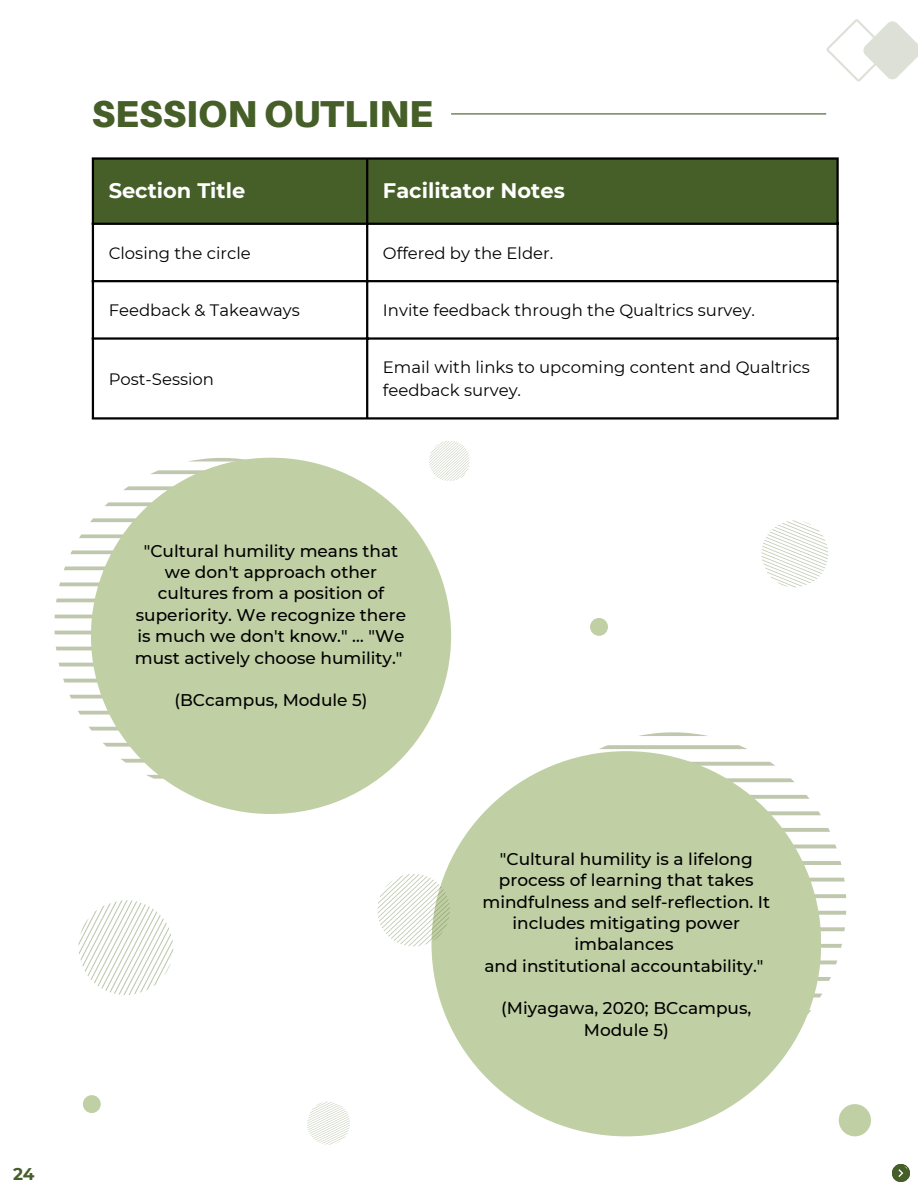
<style>
.page{position:relative;width:918px;height:1188px;background:#fff}
.page>*{position:absolute;margin:0;border:0;box-sizing:border-box;transform-origin:0 0}
.t1{font:900 37.5px "Aileron";color:#465e28}
.t2{font:700 21px "Montserrat";color:#fff}
.t3{font:500 16.95px/21.3px "Montserrat";color:#000;text-align:center}
.t4{font:700 16.95px "Montserrat";color:#465e28}
.t5{font:16.5px/22.5px "Montserrat";color:#000}
</style>
<div class="page">
<svg style="left:826px;top:19px;width:92px;height:63px"></svg>
<div style="left:94px;top:160px;width:742px;height:63px;background:#465e28"></div>
<hr style="left:92px;top:160px;width:2px;height:257px;background:#000">
<hr style="left:366px;top:160px;width:2px;height:257px;background:#000">
<hr style="left:836px;top:160px;width:3px;height:257px;background:#000">
<hr style="left:92px;top:157px;width:747px;height:3px;background:#000">
<hr style="left:92px;top:223px;width:747px;height:2px;background:#000">
<hr style="left:92px;top:280px;width:747px;height:2px;background:#000">
<hr style="left:92px;top:337px;width:747px;height:3px;background:#000">
<hr style="left:92px;top:417px;width:747px;height:3px;background:#000">
<hr style="left:451px;top:113px;width:375px;height:1px;background:#465e28">
<svg style="left:54px;top:388px;width:405px;height:426px"></svg>
<svg style="left:428px;top:661px;width:443px;height:476px"></svg>
<div style="left:91px;top:458px;width:360px;height:356px;background:#c1cfa5;border-radius:50%"></div>
<div style="left:431px;top:751px;width:390px;height:385px;background:#c1cfa5;border-radius:50%"></div>
<svg style="left:377px;top:873px;width:73px;height:75px"></svg>
<svg style="left:428px;top:440px;width:42px;height:42px"></svg>
<svg style="left:761px;top:520px;width:68px;height:68px"></svg>
<svg style="left:78px;top:900px;width:96px;height:95px"></svg>
<svg style="left:307px;top:1101px;width:43px;height:44px"></svg>
<div style="left:590px;top:618px;width:18px;height:18px;background:#c1cfa5;border-radius:50%"></div>
<div style="left:839px;top:1104px;width:32px;height:32px;background:#c1cfa5;border-radius:50%"></div>
<div style="left:83px;top:1095px;width:18px;height:18px;background:#c1cfa5;border-radius:50%"></div>
<div style="left:892px;top:1164px;width:18px;height:18px;background:#465e28;border-radius:50%"></div>
<svg style="left:895px;top:1164px;width:15px;height:15px"></svg>
<p class="t4" style="left:13px;top:1164px;width:23px">24</p>
<h1 class="t1" style="left:92px;top:91px;width:343px">SESSION OUTLINE</h1>
<p class="t2" style="left:109px;top:178px;width:138px">Section Title</p>
<p class="t2" style="left:383px;top:178px;width:183px">Facilitator Notes</p>
<p class="t5" style="left:109px;top:241px;width:144px">Closing the circle</p>
<p class="t5" style="left:383px;top:241px;width:172px">Offered by the Elder.</p>
<p class="t5" style="left:109px;top:299px;width:193px">Feedback &amp; Takeaways</p>
<p class="t5" style="left:383px;top:299px;width:374px">Invite feedback through the Qualtrics survey.</p>
<p class="t5" style="left:109px;top:367px;width:107px">Post-Session</p>
<p class="t5" style="left:383px;top:356px;width:429px">Email with links to upcoming content and Qualtrics feedback survey.</p>
<p class="t3" style="left:135px;top:540px;width:273px">"Cultural humility means that we don't approach other cultures from a position of superiority. We recognize there is much we don't know." … "We must actively choose humility."</p>
<p class="t3" style="left:174px;top:690px;width:195px">(BCcampus, Module 5)</p>
<p class="t3" style="left:482px;top:848px;width:289px">"Cultural humility is a lifelong process of learning that takes mindfulness and self-reflection. It includes mitigating power imbalances<br>and institutional accountability."</p>
<p class="t3" style="left:501px;top:998px;width:252px">(Miyagawa, 2020; BCcampus,<br>Module 5)</p>
</div>
